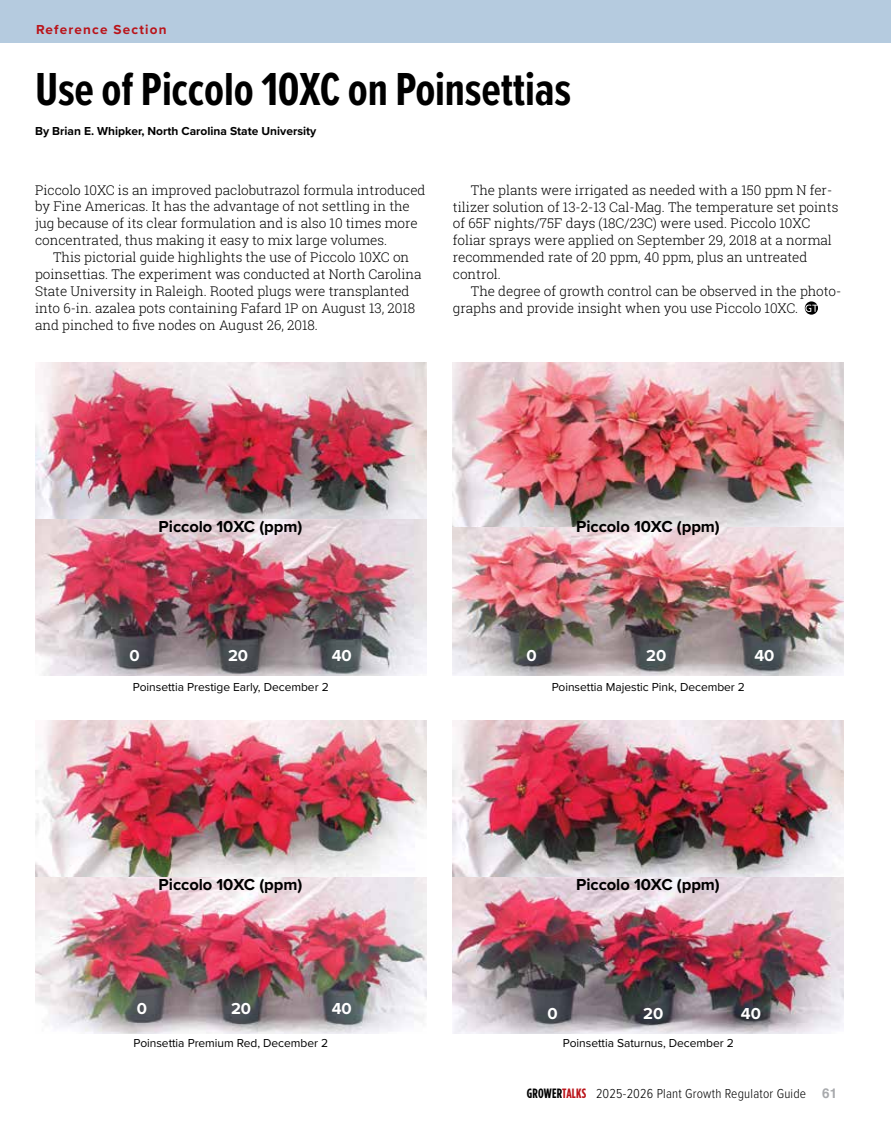
<style>
.page{position:relative;width:891px;height:1134px;background:#fff}
.page>*{position:absolute;margin:0;border:0;box-sizing:border-box;transform-origin:0 0}
.t1{font:700 48px "Proxima Nova Ex Cn";letter-spacing:-.005em;color:#000}
.t2{font:700 16.5px "Proxima Nova";letter-spacing:-.005em;color:#000}
.t3{font:700 16.5px "Proxima Nova";letter-spacing:-.005em;color:#fff}
.t4{font:300 13.5px/17px "Roboto Slab";letter-spacing:-.005em;color:#000}
.t5{font:300 13.5px "Proxima Nova Cond";letter-spacing:.015em;color:#000}
.t6{font:700 13.5px "Proxima Nova";letter-spacing:.09em;color:#ba141a}
.t7{font:12px "Proxima Nova";letter-spacing:-.005em;color:#000}
.t8{font:700 12px "Proxima Nova";color:#000}
.s1{font-family:"Gotham Condensed";font-weight:700}
.s2{font-family:"Gotham Condensed";font-weight:700;color:#ba141a}
.s3{font-family:"Helvetica";font-weight:700;color:#a7a9ac}
</style>
<div class="page">
<div style="left:0;top:0;width:891px;height:43px;background:#b5cbdf"></div>
<svg style="left:805px;top:301px;width:13px;height:14px"></svg>
<img style="left:35px;top:362px;width:392px;height:314px">
<img style="left:35px;top:720px;width:392px;height:314px">
<img style="left:452px;top:362px;width:392px;height:314px">
<img style="left:452px;top:720px;width:392px;height:314px">
<p class="t6" style="left:36px;top:20px;width:132px">Reference Section</p>
<h1 class="t1" style="left:35px;top:55px;width:538px">Use of Piccolo 10XC on Poinsettias</h1>
<p class="t8" style="left:35px;top:122px;width:283px">By Brian E. Whipker, North Carolina State University</p>
<p class="t4" style="left:35px;top:181px;width:392px">Piccolo 10XC is an improved paclobutrazol formula introduced by Fine Americas. It has the advantage of not settling in the jug because of its clear formulation and is also 10 times more concentrated, thus making it easy to mix large volumes.</p>
<p class="t4" style="left:35px;top:249px;width:388px;text-indent:18px">This pictorial guide highlights the use of Piccolo 10XC on poinsettias. The experiment was conducted at North Carolina State University in Raleigh. Rooted plugs were transplanted into 6-in. azalea pots containing Fafard 1P on August 13, 2018 and pinched to five nodes on August 26, 2018.</p>
<p class="t4" style="left:453px;top:181px;width:387px;text-indent:18px">The plants were irrigated as needed with a 150 ppm N fer&shy;tilizer solution of 13-2-13 Cal-Mag. The temperature set points of 65F nights/75F days (18C/23C) were used. Piccolo 10XC foliar sprays were applied on September 29, 2018 at a normal recommended rate of 20 ppm, 40 ppm, plus an untreated control.</p>
<p class="t4" style="left:453px;top:283px;width:390px;text-indent:18px">The degree of growth control can be observed in the photo&shy;graphs and provide insight when you use Piccolo 10XC.</p>
<p class="t2" style="left:159px;top:514px;width:145px">Piccolo 10XC (ppm)</p>
<p class="t2" style="left:576px;top:514px;width:145px">Piccolo 10XC (ppm)</p>
<p class="t3" style="left:129px;top:643px;width:12px">0</p>
<p class="t3" style="left:228px;top:643px;width:22px">20</p>
<p class="t3" style="left:332px;top:643px;width:22px">40</p>
<p class="t3" style="left:526px;top:643px;width:12px">0</p>
<p class="t3" style="left:646px;top:643px;width:22px">20</p>
<p class="t3" style="left:754px;top:643px;width:22px">40</p>
<p class="t7" style="left:133px;top:678px;width:197px">Poinsettia Prestige Early, December 2</p>
<p class="t7" style="left:552px;top:678px;width:195px">Poinsettia Majestic Pink, December 2</p>
<p class="t2" style="left:159px;top:872px;width:145px">Piccolo 10XC (ppm)</p>
<p class="t2" style="left:576px;top:872px;width:145px">Piccolo 10XC (ppm)</p>
<p class="t3" style="left:137px;top:996px;width:12px">0</p>
<p class="t3" style="left:231px;top:996px;width:22px">20</p>
<p class="t3" style="left:332px;top:996px;width:22px">40</p>
<p class="t3" style="left:548px;top:1001px;width:12px">0</p>
<p class="t3" style="left:643px;top:1001px;width:22px">20</p>
<p class="t3" style="left:741px;top:1001px;width:22px">40</p>
<p class="t7" style="left:133px;top:1034px;width:196px">Poinsettia Premium Red, December 2</p>
<p class="t7" style="left:563px;top:1034px;width:172px">Poinsettia Saturnus, December 2</p>
<p class="t5" style="left:527px;top:1083px;width:312px"><span class="s1">GROWER</span><span class="s2">TALKS</span> 2025-2026 Plant Growth Regulator Guide <span class="s3">61</span></p>
</div>
